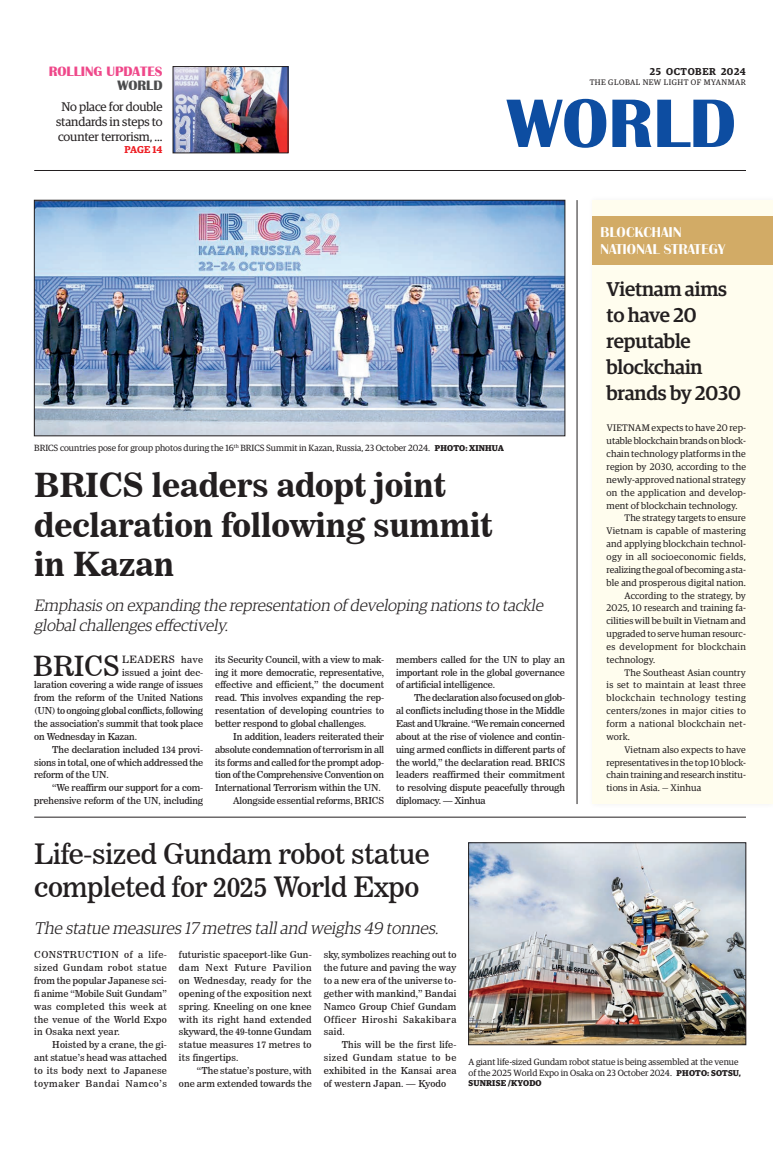
<style>
.page{position:relative;width:773px;height:1152px;background:#fff}
.page>*{position:absolute;margin:0;border:0;box-sizing:border-box;transform-origin:0 0}
.t1{font:700 71px "Britannic";color:#0d4da1}
._2_Clm_Head{font:33px/39.6px "News 706 BT Bold C";letter-spacing:-.01em;color:#231f20}
._2_Clm_Head-2{font:28px/33.6px "News 706 BT Roman C";letter-spacing:-.01em;color:#231f20}
._1st_Drop{font:27.6px "News 706 BT Roman C";letter-spacing:-.01em;color:#231f20}
.Brief_Head{font:500 20px/26px "Guardian Egyp";letter-spacing:-.01em;color:#231f20}
.t2{font:italic 300 17px "Guardian Egyp";color:#231f20}
.t3{font:italic 300 16.5px/19.8px "Guardian Egyp";color:#231f20}
._2nd_Body{font:14px/16.8px "Britannic BQ";letter-spacing:.01em;color:#fff}
.t4{font:700 14px "Britannic";color:#ef488a}
.t5{font:700 14px "Britannic";color:#4b4c4d}
._2_Clm_Head-3{font:12.5px/15px "Guardian Egyp";letter-spacing:-.01em;color:#231f20;text-align:center}
.t6{font:600 10px "Guardian Egyp";letter-spacing:.06em;color:#231f20}
._1st_Drop-2{font:10px "News 706 BT Roman C";letter-spacing:.04em;color:#231f20}
.Spill_Style{font:600 10px "Guardian Egyp";letter-spacing:-.005em;color:#ee1d23}
._2nd_Body-2{font:9.5px/12.9px "News 706 BT Roman C";letter-spacing:-.01em;color:#231f20;text-align:justify}
.Brief_2nd_Body{font:9.5px/12.9px "Guardian Egyp";letter-spacing:.015em;color:#231f20;text-align:justify}
._1st_Drop-3{font:9.5px/12.9px "News 706 BT Roman C";letter-spacing:-.01em;color:#231f20;text-align:justify}
.Normal_Para{font:9.5px/12.9px "News 706 BT Roman C";letter-spacing:.02em;color:#231f20;text-align:justify}
._2nd_Body-3{font:9.5px/12.9px "News 706 BT Roman C";letter-spacing:.01em;color:#231f20;text-align:right}
.t7{font:9px/10.8px "Guardian Egyp";color:#231f20}
.t8{font:700 8.5px "Guardian Egyp";letter-spacing:.02em;color:#231f20}
.t9{font:8px "Guardian Egyp";letter-spacing:.06em;color:#231f20}
.s1{font-weight:700;font-size:8.5px}
.s2{font-size:9.5px}
</style>
<div class="page">
<hr style="left:34px;top:170px;width:712px;height:1px;background:#231f20">
<div style="left:592px;top:200px;width:181px;height:604px;background:#fffdee"></div>
<div style="left:592px;top:216px;width:181px;height:48px;background:#d2ab66"></div>
<img style="left:175px;top:68px;width:111px;height:83px">
<div style="left:173px;top:66px;width:115px;height:87px;border:1px solid #231f20"></div>
<img style="left:36px;top:202px;width:527px;height:232px">
<div style="left:34px;top:200px;width:531px;height:236px;border:1px solid #231f20"></div>
<img style="left:470px;top:845px;width:274px;height:198px">
<div style="left:468px;top:843px;width:278px;height:202px;border:1px solid #231f20"></div>
<hr style="left:34px;top:817px;width:712px;height:1px;background:#231f20">
<hr style="left:576px;top:200px;width:1px;height:604px;background:#231f20">
<p class="t4" style="left:49px;top:64px;width:115px">ROLLING UPDATES</p>
<p class="t5" style="left:117px;top:77px;width:47px">WORLD</p>
<p class="_2_Clm_Head-3" style="left:56px;top:98px;width:108px">No place for double standards in steps to counter terrorism, ...</p>
<p class="Spill_Style" style="left:124px;top:142px;width:40px">PAGE 14</p>
<p class="t6" style="left:649px;top:64px;width:97px">25 OCTOBER 2024</p>
<p class="t9" style="left:589px;top:76px;width:158px">THE GLOBAL NEW LIGHT OF MYANMAR</p>
<h1 class="t1" style="left:507px;top:83px;width:230px">WORLD</h1>
<p class="_2nd_Body" style="left:600px;top:224px;width:126px">BLOCKCHAIN<br>NATIONAL STRATEGY</p>
<p class="t7" style="left:34px;top:442px;width:471px">BRICS countries pose for group photos during the 16<sup>th</sup> BRICS Summit in Kazan, Russia, 23 October 2024. <span class="s1">PHOTO: XINHUA</span></p>
<p class="_2_Clm_Head" style="left:34px;top:465px;width:460px">BRICS leaders adopt joint declaration following summit in Kazan</p>
<p class="t3" style="left:34px;top:594px;width:514px">Emphasis on expanding the representation of developing nations to tackle globalchallenges effectively.</p>
<p class="_1st_Drop" style="left:33px;top:649px;width:88px">BRICS</p>
<p class="_1st_Drop-2" style="left:122px;top:653px;width:82px">LEADERS <span class="s2">have</span></p>
<p class="_2nd_Body-2" style="left:215px;top:653px;width:170px">its Security Council, with a view to mak&shy;ing it more democratic, representative, effective and efficient,” the document read. This involves expanding the rep&shy;resentation of developing countries to better respond to global challenges.</p>
<p class="_2nd_Body-2" style="left:215px;top:730px;width:170px;text-indent:18px">In addition, leaders reiterated their absolute condemnation of terrorism in all its forms and called for the prompt adop&shy;tion of the Comprehensive Convention on International Terrorism within the UN.</p>
<p class="_2nd_Body-2" style="left:233px;top:794px;width:152px">Alongside essential reforms, BRICS</p>
<p class="_2nd_Body-2" style="left:396px;top:653px;width:170px">members called for the UN to play an important role in the global governance of artificial intelligence.</p>
<p class="_2nd_Body-2" style="left:396px;top:691px;width:170px;text-indent:18px">The declaration also focused on glob&shy;al conflicts including those in the Middle East and Ukraine. “We remain concerned about at the rise of violence and contin&shy;uing armed conflicts in different parts of the world,” the declaration read. BRICS leaders reaffirmed their commitment to resolving dispute peacefully through diplomacy. — Xinhua</p>
<p class="_1st_Drop-3" style="left:34px;top:666px;width:170px;text-indent:88px">issued a joint dec&shy;laration covering a wide range of issues from the reform of the United Nations (UN) to ongoing global conflicts, following the association’s summit that took place on Wednesday in Kazan.</p>
<p class="_2nd_Body-2" style="left:34px;top:743px;width:170px;text-indent:18px">The declaration included 134 provi&shy;sions in total, one of which addressed the reform of the UN.</p>
<p class="_2nd_Body-2" style="left:34px;top:781px;width:170px;text-align:right">“We reaffirm our support for a com&shy;prehensive reform of the UN, including</p>
<p class="_2_Clm_Head-2" style="left:34px;top:837px;width:397px">Life-sized Gundam robot statue completed for 2025 World Expo</p>
<p class="t2" style="left:34px;top:917px;width:409px">The statue measures 17 metres talland weighs 49 tonnes.</p>
<p class="Brief_Head" style="left:606px;top:274px;width:136px">Vietnam aims to have 20 reputable blockchain brands by 2030</p>
<p class="Brief_2nd_Body" style="left:606px;top:421px;width:141px">VIETNAM expects to have 20 rep&shy;utable blockchain brands on block&shy;chain technology platforms in the region by 2030, according to the newly-approved national strategy on the application and develop&shy;ment of blockchain technology.</p>
<p class="Brief_2nd_Body" style="left:606px;top:511px;width:141px;text-indent:18px">The strategy targets to ensure Vietnam is capable of mastering and applying blockchain technol&shy;ogy in all socioeconomic fields, realizing the goal of becoming a sta&shy;ble and prosperous digital nation.</p>
<p class="Brief_2nd_Body" style="left:606px;top:588px;width:141px;text-indent:18px">According to the strategy, by 2025, 10 research and training fa&shy;cilities will be built in Vietnam and upgraded to serve human resourc&shy;es development for blockchain technology.</p>
<p class="Brief_2nd_Body" style="left:606px;top:665px;width:141px;text-indent:18px">The Southeast Asian country is set to maintain at least three blockchain technology testing centers/zones in major cities to form a national blockchain net&shy;work.</p>
<p class="Brief_2nd_Body" style="left:606px;top:742px;width:141px;text-indent:18px">Vietnam also expects to have representatives in the top 10 block&shy;chain training and research institu&shy;tions in Asia. — Xinhua</p>
<p class="Normal_Para" style="left:34px;top:948px;width:134px">CONSTRUCTION of a life&shy;sized Gundam robot statue from the popular Japanese sci&shy;fi anime “Mobile Suit Gundam” was completed this week at the venue of the World Expo in Osaka next year.</p>
<p class="_2nd_Body-2" style="left:34px;top:1038px;width:134px;text-indent:18px">Hoisted by a crane, the gi&shy;ant statue’s head was attached to its body next to Japanese toymaker Bandai Namco’s</p>
<p class="_2nd_Body-2" style="left:179px;top:948px;width:134px">futuristic spaceport-like Gun&shy;dam Next Future Pavilion on Wednesday, ready for the opening of the exposition next spring. Kneeling on one knee with its right hand extended skyward, the 49-tonne Gundam statue measures 17 metres to its fingertips.</p>
<p class="_2nd_Body-3" style="left:179px;top:1064px;width:134px">“The statue’s posture, with one arm extended towards the</p>
<p class="_2nd_Body-2" style="left:324px;top:948px;width:134px">sky, symbolizes reaching out to the future and paving the way to a new era of the universe to&shy;gether with mankind,” Bandai Namco Group Chief Gundam Officer Hiroshi Sakakibara said.</p>
<p class="_2nd_Body-2" style="left:324px;top:1038px;width:134px;text-indent:18px">This will be the first life&shy;sized Gundam statue to be exhibited in the Kansai area of western Japan. — Kyodo</p>
<p class="t7" style="left:468px;top:1056px;width:274px">A giant life-sized Gundam robot statue is being assembled at the venue of the 2025 World Expo in Osaka on 23 October 2024. <span class="s1">PHOTO: SOTSU,</span></p>
<p class="t8" style="left:468px;top:1077px;width:75px">SUNRISE /KYODO</p>
</div>
